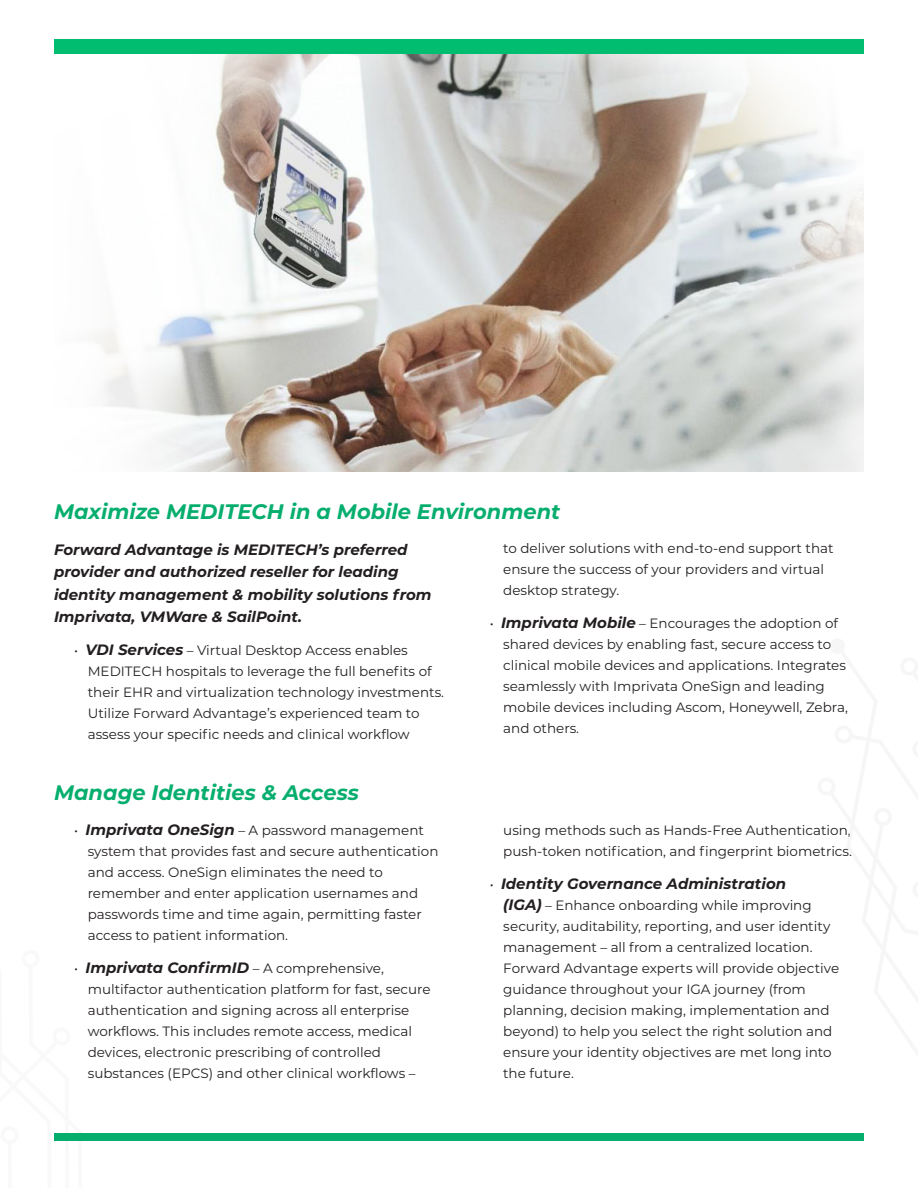
<style>
.page{position:relative;width:918px;height:1188px;background:#fff}
.page>*{position:absolute;margin:0;border:0;box-sizing:border-box;transform-origin:0 0}
.green_titles{font:italic 700 21px "Montserrat";color:#06ae6e}
.body{font:italic 700 15px/22.5px "Montserrat";color:#231f20}
.t1{font:13.5px/21px "Montserrat";color:#231f20}
.s1{font-weight:700;font-style:italic;font-size:15px}
.s2{font-weight:400;font-style:normal;font-size:13.5px}
</style>
<div class="page">
<div style="left:54px;top:40px;width:810px;height:14px;background:#00bd70"></div>
<div style="left:54px;top:1134px;width:810px;height:7px;background:#06ae6e"></div>
<img style="left:93px;top:54px;width:771px;height:418px">
<p class="green_titles" style="left:54px;top:496px;width:508px">Maximize MEDITECH in a Mobile Environment</p>
<p class="body" style="left:54px;top:538px;width:379px">Forward Advantage is MEDITECH’s preferred provider and authorized reseller for leading identity management &amp; mobility solutions from Imprivata, VMWare &amp; SailPoint.</p>
<p class="t1" style="left:88px;top:640px;width:358px;text-indent:-14px">• <span class="s1">VDI Services</span> – Virtual Desktop Access enables MEDITECH hospitals to leverage the full benefits of their EHR and virtualization technology investments.<br>Utilize Forward Advantage’s experienced team to assess your specific needs and clinical workflow</p>
<p class="t1" style="left:503px;top:538px;width:332px">to deliver solutions with end-to-end support that ensure the success of your providers and virtual desktop strategy.</p>
<p class="t1" style="left:503px;top:613px;width:346px;text-indent:-14px">• <span class="s1">Imprivata Mobile</span> – Encourages the adoption of shared devices by enabling fast, secure access to clinical mobile devices and applications. Integrates seamlessly with Imprivata OneSign and leading mobile devices including Ascom, Honeywell, Zebra, and others.</p>
<p class="green_titles" style="left:54px;top:778px;width:306px">Manage Identities &amp; Access</p>
<p class="t1" style="left:88px;top:819px;width:352px;text-indent:-14px">• <span class="s1">Imprivata OneSign</span> – A password management system that provides fast and secure authentication and access. OneSign eliminates the need to remember and enter application usernames and passwords time and time again, permitting faster access to patient information.</p>
<p class="body" style="left:74px;top:955px;width:311px"><span class="s2">•</span> Imprivata ConfirmID <span class="s2">– A comprehensive,</span></p>
<p class="t1" style="left:88px;top:978px;width:344px">multifactor authentication platform for fast, secure authentication and signing across all enterprise workflows. This includes remote access, medical devices, electronic prescribing of controlled substances (EPCS) and other clinical workflows –</p>
<p class="t1" style="left:503px;top:819px;width:350px">using methods such as Hands-Free Authentication, push-token notification, and fingerprint biometrics.</p>
<p class="body" style="left:490px;top:871px;width:298px"><span class="s2">•</span> Identity Governance Administration</p>
<p class="t1" style="left:503px;top:894px;width:338px"><span class="s1">(IGA)</span> – Enhance onboarding while improving security, auditability, reporting, and user identity management – all from a centralized location.<br>Forward Advantage experts will provide objective guidance throughout your IGA journey (from planning, decision making, implementation and beyond) to help you select the right solution and ensure your identity objectives are met long into the future.</p>
</div>
